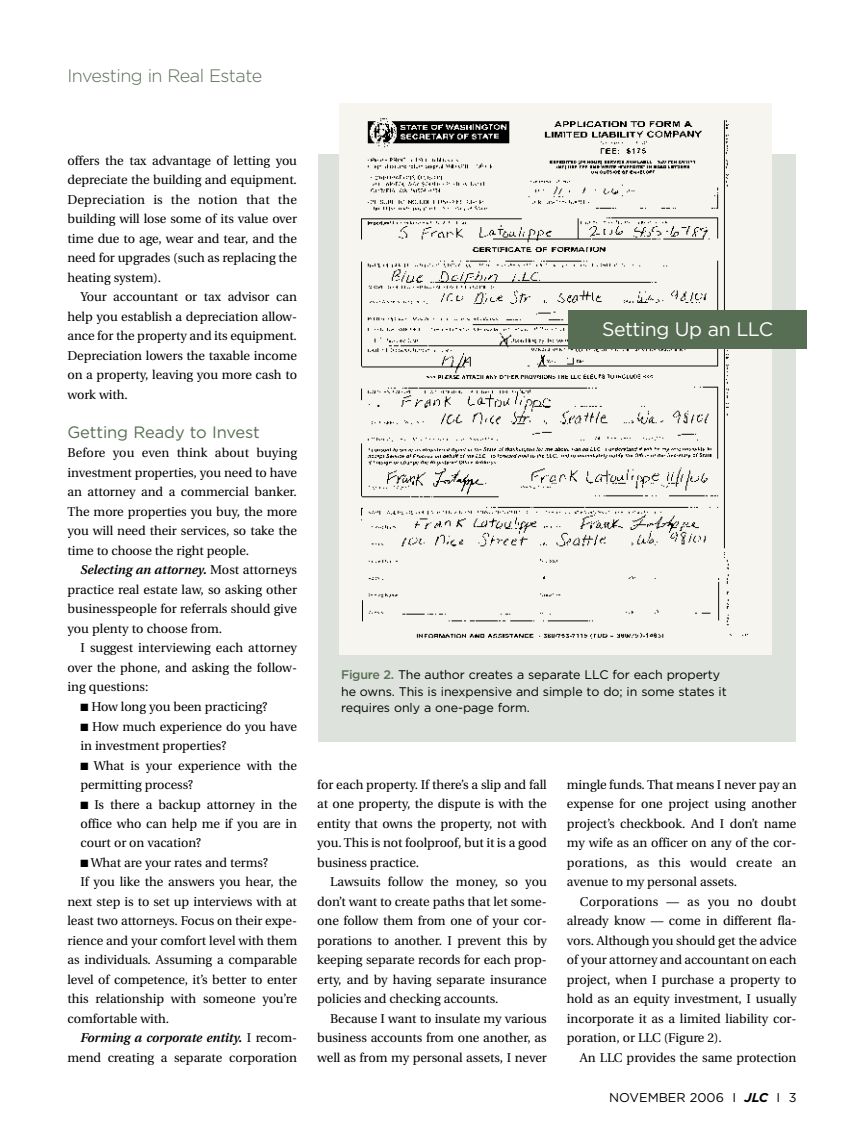
<style>
.page{position:relative;width:864px;height:1134px;background:#fff}
.page>*{position:absolute;margin:0;border:0;box-sizing:border-box;transform-origin:0 0}
.t1{font:19.5px "Gotham";letter-spacing:-.02em;color:#fff}
.t2{font:300 18px "Gotham";letter-spacing:-.03em;color:#586e54}
.t3{font:16.5px "Gotham";letter-spacing:-.005em;color:#586e54}
.t4{font:12.75px/19.5px "Utopia";letter-spacing:-.005em;color:#000;text-align:justify}
.t5{font:italic 600 12.75px "Utopia";letter-spacing:-.005em;color:#000}
.t6{font:12.75px "Gotham";color:#000}
.t7{font:12.45px/16.5px "Gotham";letter-spacing:-.01em;color:#000}
.s1{font-weight:600;font-style:italic}
.s2{font-weight:400;font-style:normal}
.s3{font-weight:500;color:#586e54}
.s4{font-weight:700;font-style:italic}
</style>
<div class="page">
<div style="left:318px;top:154px;width:478px;height:587px;background:#dee2dd"></div>
<img style="left:340px;top:103px;width:432px;height:551px">
<div style="left:568px;top:310px;width:239px;height:39px;background:#586e54"></div>
<h2 class="t2" style="left:68px;top:69px;width:196px">Investing in Real Estate</h2>
<p class="t4" style="left:68px;top:152px;width:231px">offers the tax advantage of letting you depreciate the building and equipment.<br>Depreciation is the notion that the building will lose some of its value over time due to age, wear and tear, and the need for upgrades (such as replacing the heating system).</p>
<p class="t4" style="left:68px;top:289px;width:231px;text-indent:13px">Your accountant or tax advisor can help you establish a depreciation allow&shy;ance for the property and its equipment.<br>Depreciation lowers the taxable income on a property, leaving you more cash to work with.</p>
<p class="t3" style="left:68px;top:426px;width:194px">Getting Ready to Invest</p>
<p class="t4" style="left:68px;top:445px;width:231px">Before you even think about buying investment properties, you need to have an attorney and a commercial banker.<br>The more properties you buy, the more you will need their services, so take the time to choose the right people.</p>
<p class="t4" style="left:68px;top:562px;width:231px;text-indent:13px"><span class="s1">Selecting an attorney.</span> Most attorneys practice real estate law, so asking other businesspeople for referrals should give you plenty to choose from.</p>
<p class="t4" style="left:68px;top:640px;width:231px;text-indent:13px">I suggest interviewing each attorney over the phone, and asking the follow&shy;ing questions:</p>
<p class="t4" style="left:80px;top:698px;width:188px">■ How long you been practicing?</p>
<p class="t4" style="left:80px;top:718px;width:218px">■ How much experience do you have in investment properties?</p>
<p class="t4" style="left:80px;top:757px;width:218px">■ What is your experience with the permitting process?</p>
<p class="t4" style="left:80px;top:796px;width:218px">■ Is there a backup attorney in the office who can help me if you are in court or on vacation?</p>
<p class="t4" style="left:80px;top:854px;width:189px">■ What are your rates and terms?</p>
<p class="t4" style="left:80px;top:874px;width:218px">If you like the answers you hear, the</p>
<p class="t4" style="left:67px;top:893px;width:231px">next step is to set up interviews with at</p>
<p class="t4" style="left:67px;top:913px;width:231px">least two attorneys. Focus on their expe-</p>
<p class="t4" style="left:67px;top:932px;width:231px">rience and your comfort level with them</p>
<p class="t4" style="left:67px;top:952px;width:231px">as individuals. Assuming a comparable</p>
<p class="t4" style="left:67px;top:971px;width:231px">level of competence, it’s better to enter</p>
<p class="t4" style="left:67px;top:991px;width:231px">this relationship with someone you’re</p>
<p class="t4" style="left:67px;top:1010px;width:103px">comfortable with.</p>
<p class="t5" style="left:80px;top:1033px;width:218px">Forming a corporate entity. <span class="s2">I recom-</span></p>
<p class="t4" style="left:67px;top:1049px;width:231px">mend creating a separate corporation</p>
<h1 class="t1" style="left:602px;top:322px;width:173px">Setting Up an LLC</h1>
<p class="t7" style="left:341px;top:667px;width:387px"><span class="s3">Figure 2.</span> The author creates a separate LLC for each property he owns. This is inexpensive and simple to do; in some states it requires only a one-page form.</p>
<p class="t4" style="left:317px;top:776px;width:231px">for each property. If there’s a slip and fall at one property, the dispute is with the entity that owns the property, not with you. This is not foolproof, but it is a good business practice.</p>
<p class="t4" style="left:317px;top:874px;width:231px;text-indent:13px">Lawsuits follow the money, so you don’t want to create paths that let some&shy;one follow them from one of your cor&shy;porations to another. I prevent this by keeping separate records for each prop&shy;erty, and by having separate insurance policies and checking accounts.</p>
<p class="t4" style="left:317px;top:1010px;width:231px;text-indent:13px">Because I want to insulate my various business accounts from one another, as well as from my personal assets, I never</p>
<p class="t4" style="left:567px;top:776px;width:231px">mingle funds. That means I never pay an expense for one project using another project’s checkbook. And I don’t name my wife as an officer on any of the cor&shy;porations, as this would create an avenue to my personal assets.</p>
<p class="t4" style="left:567px;top:893px;width:231px;text-indent:13px">Corporations — as you no doubt already know — come in different fla&shy;vors. Although you should get the advice of your attorney and accountant on each project, when I purchase a property to hold as an equity investment, I usually incorporate it as a limited liability cor&shy;poration, or LLC (Figure 2).</p>
<p class="t4" style="left:580px;top:1049px;width:218px">An LLC provides the same protection</p>
<p class="t6" style="left:609px;top:1093px;width:189px">NOVEMBER 2006 I <span class="s4">JLC</span> I 3</p>
</div>
